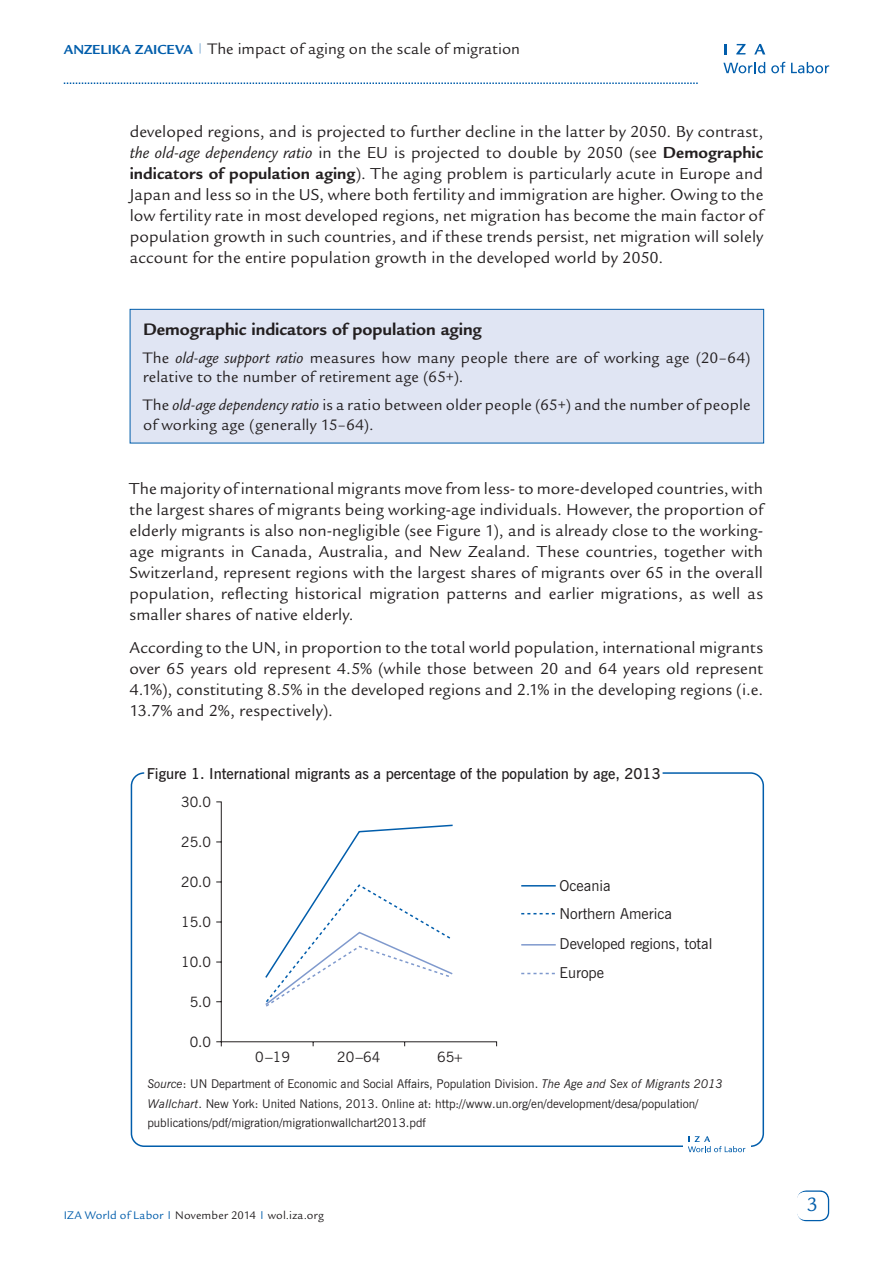
<style>
.page{position:relative;width:893px;height:1263px;background:#fff}
.page>*{position:absolute;margin:0;border:0;box-sizing:border-box;transform-origin:0 0}
.t1{font:21px "Legacy Sans Std";color:#015dab}
.t2{font:700 18px "Legacy Sans Std";color:#231f20}
.t3{font:17.25px/21px "Legacy Sans Std";letter-spacing:.005em;color:#231f20;text-align:justify}
.t4{font:16.5px/19.5px "Legacy Sans Std";letter-spacing:.01em;color:#231f20}
.t5{font:600 15px "News Gothic BT";color:#231f20}
.t6{font:15px/27.9px "News Gothic BT";color:#231f20}
.t7{font:14.25px "News Gothic BT";color:#231f20}
.t8{font:12px/19.5px "News Gothic BT";color:#231f20}
.t9{font:12px "Legacy Sans Std";letter-spacing:.02em;color:#231f20}
.s1{font-weight:700;font-size:14.25px;color:#015dab}
.s2{font-style:italic}
.s3{font-weight:700}
.s4{color:#015dab}
</style>
<div class="page">
<div style="left:797px;top:1190px;width:32px;height:31px;border:2px solid #015dab;border-radius:9px"></div>
<div style="left:797px;top:1192px;width:31px;height:28px;background:#fff;border-radius:9px"></div>
<svg style="left:64px;top:82px;width:634px;height:2px"></svg>
<svg style="left:723px;top:62px;width:42px;height:11px"></svg>
<svg style="left:771px;top:62px;width:14px;height:11px"></svg>
<svg style="left:791px;top:62px;width:38px;height:11px"></svg>
<svg style="left:724px;top:44px;width:2px;height:10px"></svg>
<svg style="left:736px;top:44px;width:10px;height:10px"></svg>
<svg style="left:754px;top:44px;width:11px;height:10px"></svg>
<div style="left:130px;top:309px;width:634px;height:134px;background:#e0e5f3"></div>
<div style="left:130px;top:309px;width:634px;height:134px;border:1px solid #015dab"></div>
<div style="left:131px;top:772px;width:633px;height:375px;border:2px solid #015dab;border-radius:13px"></div>
<svg style="left:216px;top:801px;width:281px;height:246px"></svg>
<svg style="left:264px;top:824px;width:190px;height:184px"></svg>
<hr style="left:521px;top:944px;width:35px;height:1px;background:#7f99cd">
<svg style="left:521px;top:973px;width:34px;height:1px"></svg>
<svg style="left:521px;top:913px;width:34px;height:1px"></svg>
<hr style="left:521px;top:885px;width:35px;height:1px;background:#015dab">
<div style="left:683px;top:1131px;width:67px;height:25px;background:#fff"></div>
<svg style="left:688px;top:1136px;width:57px;height:16px"></svg>
<p class="t4" style="left:64px;top:39px;width:458px"><span class="s1">Anzelika Zaiceva</span> <sup>|</sup> The impact of aging on the scale of migration</p>
<p class="t3" style="left:130px;top:122px;width:635px">developed regions, and is projected to further decline in the latter by 2050. By contrast, <span class="s2">the old-age dependency ratio</span> in the EU is projected to double by 2050 (see <span class="s3">Demographic indicators of population aging</span>). The aging problem is particularly acute in Europe and Japan and less so in the US, where both fertility and immigration are higher. Owing to the low fertility rate in most developed regions, net migration has become the main factor of population growth in such countries, and if these trends persist, net migration will solely account for the entire population growth in the developed world by 2050.</p>
<p class="t2" style="left:143px;top:319px;width:340px">Demographic indicators of population aging</p>
<p class="t4" style="left:143px;top:348px;width:609px">The <span class="s2">old-age support ratio</span> measures how many people there are of working age (20–64) relative to the number of retirement age (65+).</p>
<p class="t4" style="left:143px;top:396px;width:609px">The <span class="s2">old-age dependency ratio</span> is a ratio between older people (65+) and the number of people of working age (generally 15–64).</p>
<p class="t3" style="left:130px;top:478px;width:635px">The majority of international migrants move from less- to more-developed countries, with the largest shares of migrants being working-age individuals. However, the proportion of elderly migrants is also non-negligible (see Figure 1), and is already close to the working&shy;age migrants in Canada, Australia, and New Zealand. These countries, together with Switzerland, represent regions with the largest shares of migrants over 65 in the overall population, reflecting historical migration patterns and earlier migrations, as well as smaller shares of native elderly.</p>
<p class="t3" style="left:130px;top:638px;width:635px">According to the UN, in proportion to the total world population, international migrants over 65 years old represent 4.5% (while those between 20 and 64 years old represent 4.1%), constituting 8.5% in the developed regions and 2.1% in the developing regions (i.e.<br>13.7% and 2%, respectively).</p>
<p class="t5" style="left:147px;top:764px;width:515px">Figure 1. International migrants as a percentage of the population by age, 2013</p>
<p class="t7" style="left:181px;top:794px;width:32px">30.0</p>
<p class="t7" style="left:181px;top:833px;width:32px">25.0</p>
<p class="t7" style="left:181px;top:873px;width:32px">20.0</p>
<p class="t7" style="left:181px;top:913px;width:32px">15.0</p>
<p class="t7" style="left:181px;top:953px;width:32px">10.0</p>
<p class="t7" style="left:190px;top:993px;width:23px">5.0</p>
<p class="t7" style="left:190px;top:1033px;width:23px">0.0</p>
<p class="t7" style="left:255px;top:1048px;width:36px">0−19</p>
<p class="t7" style="left:337px;top:1048px;width:45px">20−64</p>
<p class="t7" style="left:437px;top:1048px;width:19px">65</p>
<p class="t6" style="left:560px;top:872px;width:114px">Oceania<br>Northern America</p>
<p class="t6" style="left:560px;top:929px;width:154px">Developed regions, total</p>
<p class="t6" style="left:560px;top:958px;width:46px">Europe</p>
<p class="t8" style="left:147px;top:1074px;width:577px"><span class="s2">Source</span>: UN Department of Economic and Social Affairs, Population Division. <span class="s2">The Age and Sex of Migrants 2013<br>Wallchart</span>. New York: United Nations, 2013. Online at: http://www.un.org/en/development/desa/population/ publications/pdf/migration/migrationwallchart2013.pdf</p>
<p class="t9" style="left:64px;top:1208px;width:262px"><span class="s4">IZA World of Labor</span> <sup>|</sup> November 2014 <sup>|</sup> wol.iza.org</p>
<p class="t1" style="left:807px;top:1192px;width:13px">3</p>
</div>
